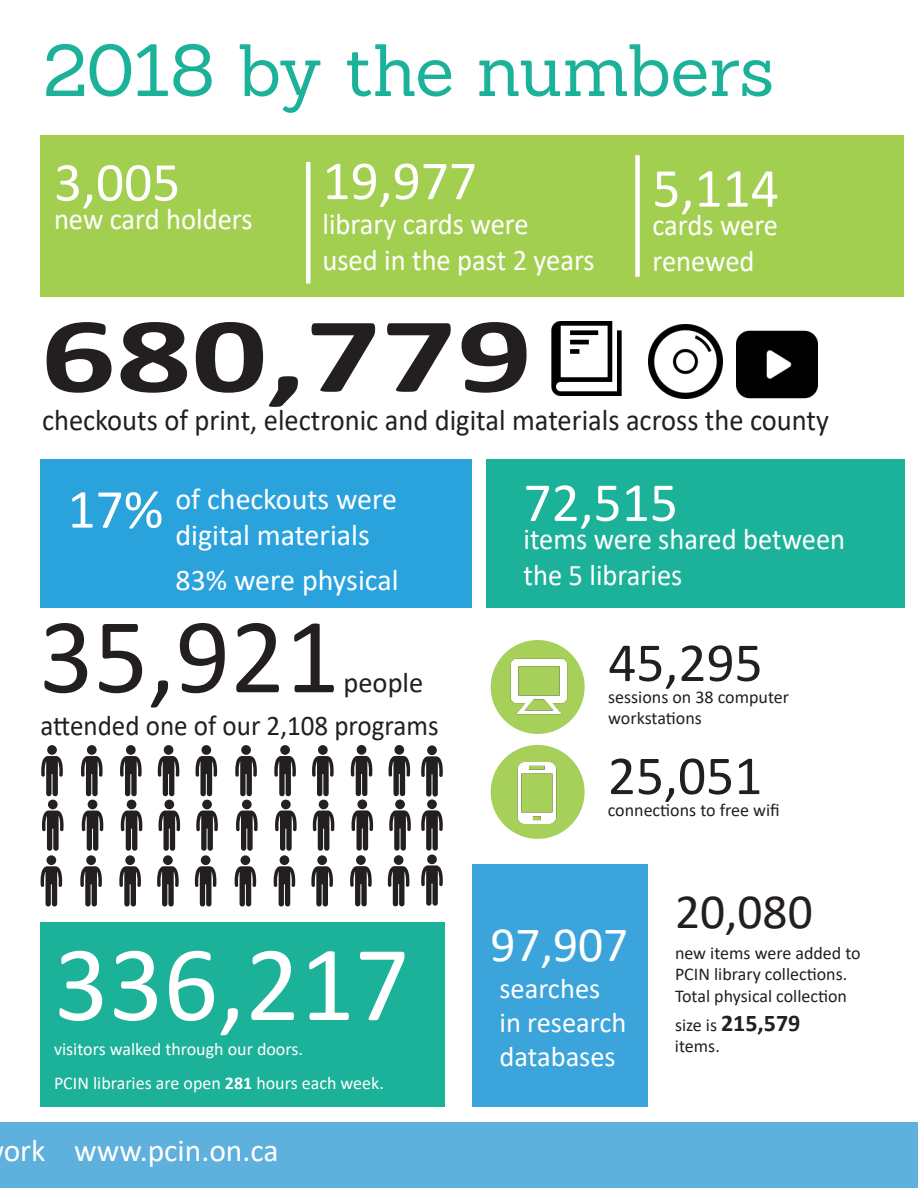
<style>
.page{position:relative;width:918px;height:1188px;background:#fff}
.page>*{position:absolute;margin:0;border:0;box-sizing:border-box;transform-origin:0 0}
.t1{font:700 108px "Calibri";color:#231f20;scale:1.38 1}
.t2{font:108px "Calibri";color:#fff}
.t3{font:108px "Calibri";color:#231f20}
.t4{font:72px "Sanchez";letter-spacing:-.005em;color:#1cb199}
.t5{font:55.5px "Calibri";color:#fff}
.t6{font:55.5px "Calibri";color:#231f20}
.t7{font:49.5px "Calibri";color:#fff}
.t8{font:49.5px "Calibri";color:#231f20}
.t9{font:31.5px "Calibri";color:#fff}
.t10{font:30px/36px "Calibri";color:#fff;scale:.95 1}
.t11{font:30px "Calibri";color:#231f20;scale:.95 1}
.t12{font:30px/36px "Calibri";color:#fff}
.t13{font:28.5px "Calibri";color:#231f20;scale:.95 1}
.t14{font:28.5px/34.2px "Calibri";color:#fff}
.t15{font:28.5px "Calibri";color:#231f20}
.t16{font:700 24px "Calibri";color:#231f20}
.t17{font:18px/21.6px "Calibri";color:#231f20}
.t18{font:18px/34.5px "Calibri";color:#fff}
.s1{font-weight:700}
.s2{font-weight:400;font-size:18px}
</style>
<div class="page">
<div style="left:0;top:1123px;width:918px;height:65px;background:#5eb0dd"></div>
<div style="left:40px;top:922px;width:406px;height:185px;background:#1cb199"></div>
<div style="left:40px;top:135px;width:864px;height:162px;background:#a3cf50"></div>
<hr style="left:306px;top:162px;width:4px;height:122px;background:#fff">
<div style="left:635px;top:155px;width:5px;height:122px;background:#fff"></div>
<div style="left:40px;top:459px;width:432px;height:149px;background:#2aa2db"></div>
<div style="left:486px;top:459px;width:418px;height:149px;background:#1cb199"></div>
<div style="left:491px;top:640px;width:94px;height:94px;background:#a6d059;border-radius:50%"></div>
<div style="left:491px;top:745px;width:94px;height:94px;background:#a6d059;border-radius:50%"></div>
<img style="left:510px;top:658px;width:58px;height:57px">
<img style="left:517px;top:763px;width:40px;height:60px">
<svg style="left:41px;top:745px;width:23px;height:162px"></svg>
<svg style="left:80px;top:745px;width:23px;height:162px"></svg>
<svg style="left:157px;top:745px;width:23px;height:162px"></svg>
<svg style="left:119px;top:745px;width:23px;height:162px"></svg>
<svg style="left:195px;top:745px;width:23px;height:162px"></svg>
<svg style="left:235px;top:745px;width:23px;height:162px"></svg>
<svg style="left:311px;top:745px;width:23px;height:162px"></svg>
<svg style="left:274px;top:745px;width:23px;height:162px"></svg>
<svg style="left:388px;top:745px;width:23px;height:161px"></svg>
<svg style="left:350px;top:745px;width:23px;height:161px"></svg>
<div style="left:472px;top:864px;width:176px;height:243px;background:#3ba4da"></div>
<img style="left:551px;top:322px;width:71px;height:74px">
<img style="left:648px;top:324px;width:75px;height:75px">
<img style="left:737px;top:330px;width:81px;height:69px">
<svg style="left:421px;top:745px;width:22px;height:161px"></svg>
<p class="t4" style="left:44px;top:24px;width:732px">2018 by the numbers</p>
<p class="t5" style="left:54px;top:144px;width:128px">3,005</p>
<p class="t10" style="left:54px;top:200px;width:211px">new card holders</p>
<p class="t5" style="left:322px;top:142px;width:156px">19,977</p>
<p class="t10" style="left:322px;top:205px;width:218px">library cards were</p>
<p class="t10" style="left:322px;top:241px;width:288px">used in the past 2 years</p>
<p class="t5" style="left:652px;top:150px;width:128px">5,114</p>
<p class="t10" style="left:652px;top:206px;width:134px">cards were</p>
<p class="t10" style="left:652px;top:242px;width:109px">renewed</p>
<p class="t1" style="left:40px;top:279px;width:358px">680,779</p>
<p class="t11" style="left:42px;top:399px;width:830px">checkouts of print, electronic and digital materials across the county</p>
<p class="t5" style="left:68px;top:471px;width:97px">17%</p>
<p class="t12" style="left:176px;top:480px;width:223px">of checkouts were digital materials</p>
<p class="t12" style="left:176px;top:561px;width:225px">83% were physical</p>
<p class="t3" style="left:39px;top:581px;width:302px">35,921</p>
<p class="t13" style="left:40px;top:706px;width:421px">attended one of our 2,108 programs</p>
<p class="t15" style="left:344px;top:663px;width:81px">people</p>
<p class="t2" style="left:54px;top:909px;width:357px">336,217</p>
<p class="t18" style="left:54px;top:1031px;width:331px">visitors walked through our doors.<br>PCIN libraries are open <span class="s1">281</span> hours each week.</p>
<h3 class="t9" style="left:4px;top:1128px;width:276px">ork www.pcin.on.ca</h3>
<p class="t5" style="left:524px;top:464px;width:156px">72,515</p>
<p class="t10" style="left:524px;top:520px;width:340px">items were shared between the 5 libraries</p>
<p class="t6" style="left:608px;top:624px;width:156px">45,295</p>
<p class="t17" style="left:608px;top:685px;width:182px">sessions on 38 computer workstations</p>
<p class="t6" style="left:608px;top:737px;width:156px">25,051</p>
<p class="t17" style="left:608px;top:798px;width:173px">connections to free wifi</p>
<p class="t7" style="left:490px;top:910px;width:139px">97,907</p>
<p class="t14" style="left:500px;top:971px;width:128px">searches in research databases</p>
<p class="t8" style="left:675px;top:877px;width:139px">20,080</p>
<p class="t17" style="left:675px;top:941px;width:187px">new items were added to<br>PCIN library collections.</p>
<p class="t17" style="left:675px;top:984px;width:174px">Total physical collection</p>
<p class="t16" style="left:675px;top:1006px;width:127px"><span class="s2">size is</span> 215,579</p>
<p class="t17" style="left:675px;top:1035px;width:46px">items.</p>
</div>
